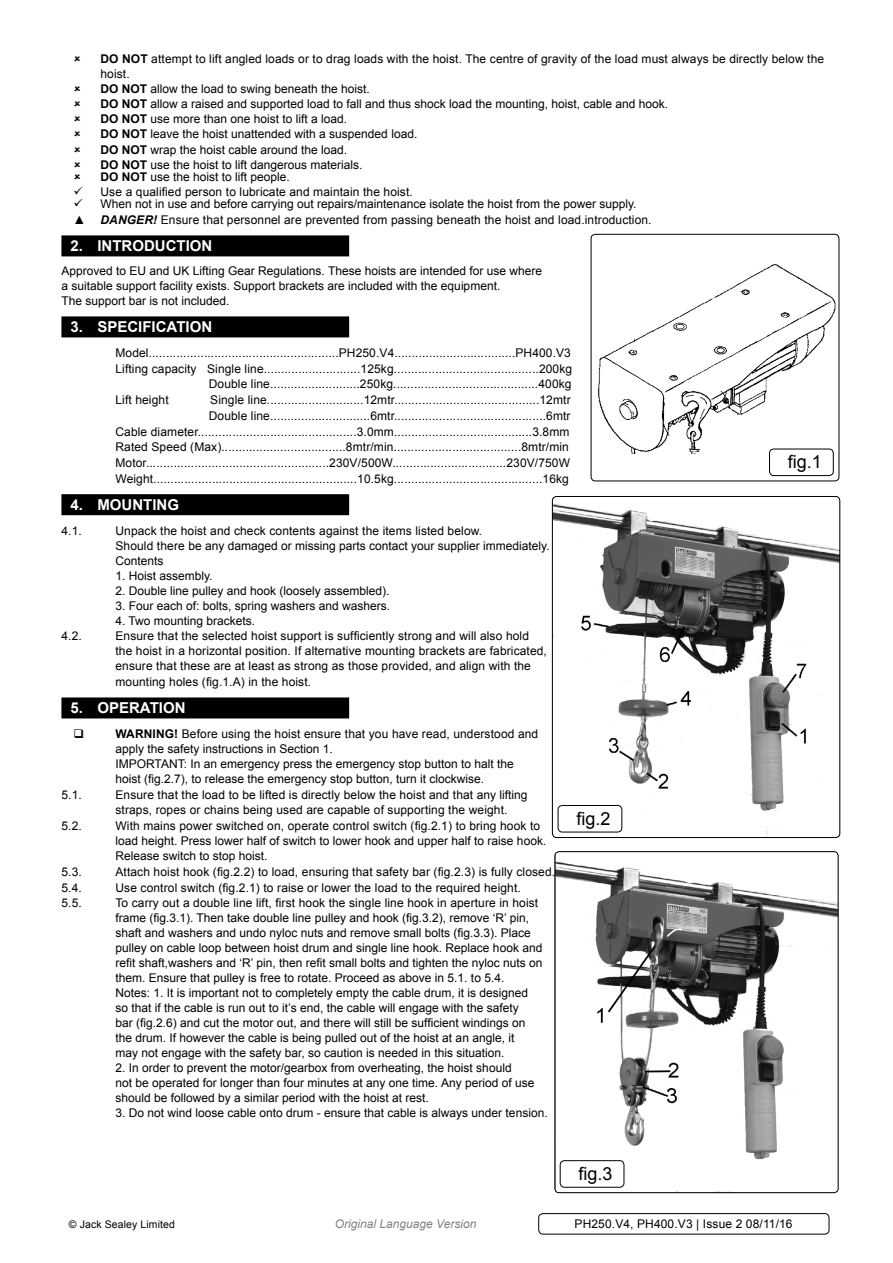
<style>
.page{position:relative;width:893px;height:1263px;background:#fff}
.page>*{position:absolute;margin:0;border:0;box-sizing:border-box;transform-origin:0 0}
.t1{font:18px "Arial";color:#000}
.t2{font:700 15px "Arial";color:#fff}
.t3{font:12px/15px "Arial";color:#000}
.t4{font:italic 12px "Arial";color:#808285}
.t5{font:700 12px "Arial";color:#000}
.t6{font:10.5px "Arial";letter-spacing:.01em;color:#000}
.s1{font-weight:700}
.s2{font-weight:700;font-style:italic}
</style>
<div class="page">
<div style="left:61px;top:235px;width:288px;height:21px;background:#000"></div>
<div style="left:61px;top:316px;width:288px;height:21px;background:#000"></div>
<div style="left:61px;top:494px;width:288px;height:21px;background:#000"></div>
<div style="left:61px;top:697px;width:288px;height:21px;background:#000"></div>
<img style="left:597px;top:264px;width:239px;height:189px">
<div style="left:591px;top:234px;width:248px;height:247px;border:1px solid #000;border-radius:4px"></div>
<div style="left:769px;top:449px;width:65px;height:27px;border:1px solid #000;border-radius:4px"></div>
<img style="left:552px;top:496px;width:288px;height:341px">
<div style="left:552px;top:496px;width:288px;height:342px;border:1px solid #000;border-radius:4px"></div>
<img style="left:556px;top:852px;width:282px;height:341px">
<div style="left:554px;top:851px;width:284px;height:342px;border:1px solid #000;border-radius:4px"></div>
<div style="left:558px;top:805px;width:64px;height:27px;border:1px solid #000;border-radius:4px"></div>
<div style="left:560px;top:1160px;width:64px;height:27px;border:1px solid #000;border-radius:4px"></div>
<div style="left:538px;top:1213px;width:291px;height:21px;border:1px solid #000;border-radius:4px"></div>
<p class="t3" style="left:100px;top:51px;width:725px"><span class="s1">DO NOT</span> attempt to lift angled loads or to drag loads with the hoist. The centre of gravity of the load must always be directly below the hoist.<br><span class="s1">DO NOT</span> allow the load to swing beneath the hoist.<br><span class="s1">DO NOT</span> allow a raised and supported load to fall and thus shock load the mounting, hoist, cable and hook.<br><span class="s1">DO NOT</span> use more than one hoist to lift a load.<br><span class="s1">DO NOT</span> leave the hoist unattended with a suspended load.<br><span class="s1">DO NOT</span> wrap the hoist cable around the load.<br><span class="s1">DO NOT</span> use the hoist to lift dangerous materials.</p>
<p class="t3" style="left:101px;top:169px;width:314px;line-height:15.8px"><span class="s1">DO NOT</span> use the hoist to lift people.<br>Use a qualified person to lubricate and maintain the hoist.</p>
<p class="t3" style="left:100px;top:197px;width:538px">When not in use and before carrying out repairs/maintenance isolate the hoist from the power supply.</p>
<p class="t3" style="left:73px;top:213px;width:580px">▲ <span class="s2">DANGER!</span> Ensure that personnel are prevented from passing beneath the hoist and load.introduction.</p>
<p class="t2" style="left:70px;top:236px;width:131px">2. INTRODUCTION</p>
<p class="t3" style="left:61px;top:264px;width:482px">Approved to EU and U K Lifting Gear Regulations. These hoists are intended for use where a suitable support facility exists. Support brackets are included with the equipment.<br>The support bar is not included.</p>
<p class="t2" style="left:70px;top:317px;width:131px">3. SPECIFICATION</p>
<p class="t3" style="left:115px;top:345px;width:457px">Model.......................................................PH250.V4...................................PH400.V3</p>
<p class="t3" style="left:61px;top:361px;width:32px">L</p>
<p class="t3" style="left:122px;top:361px;width:451px;line-height:15.8px;text-align:right">ifting capacity Single line............................125kg..........................................200kg<br>Double line..........................250kg..........................................400kg</p>
<p class="t3" style="left:61px;top:393px;width:32px">L</p>
<p class="t3" style="left:122px;top:393px;width:48px">ift height</p>
<p class="t3" style="left:115px;top:392px;width:457px;line-height:15.8px;text-align:right">Single line............................12mtr..........................................12mtr<br>Double line.............................6mtr............................................6mtr<br>Cable diameter..............................................3.0mm........................................3.8mm Rated Speed (Max)....................................8mtr/min.....................................8mtr/min Motor.....................................................230V/500W.................................230V/750W Weight...........................................................10.5kg...........................................16kg</p>
<p class="t2" style="left:70px;top:495px;width:110px">4. MOUNTING</p>
<p class="t3" style="left:61px;top:523px;width:40px">4.1. U</p>
<p class="t3" style="left:124px;top:523px;width:359px">npack the hoist and check contents against the items listed below.</p>
<p class="t3" style="left:61px;top:539px;width:32px">S</p>
<p class="t3" style="left:124px;top:539px;width:428px">hould there be any damaged or missing parts contact your supplier immediately.</p>
<p class="t3" style="left:61px;top:554px;width:33px">C</p>
<p class="t3" style="left:124px;top:554px;width:41px">ontents</p>
<p class="t3" style="left:115px;top:569px;width:99px">1. Hoist assembly.</p>
<p class="t3" style="left:115px;top:584px;width:276px">2. Double line pulley and hook (loosely assembled).</p>
<p class="t3" style="left:115px;top:599px;width:276px">3. Four each of: bolts, spring washers and washers.</p>
<p class="t3" style="left:115px;top:614px;width:141px">4. Two mounting brackets.</p>
<p class="t3" style="left:61px;top:629px;width:22px">4.2.</p>
<p class="t3" style="left:115px;top:629px;width:433px">Ensure that the selected hoist support is sufficiently strong and will also hold the hoist in a horizontal position. If alternative mounting brackets are fabricated, ensure that these are at least as strong as those provided, and align with the mounting holes (fig.1.A) in the hoist.</p>
<p class="t2" style="left:70px;top:698px;width:104px">5. OPERATION</p>
<p class="t5" style="left:115px;top:726px;width:11px">WAR</p>
<h1 class="t1" style="left:788px;top:450px;width:36px">fig.1</h1>
<p class="t3" style="left:115px;top:726px;width:424px;text-indent:28px"><span class="s1">NING!</span> Before using the hoist ensure that you have read, understood and apply the safety instructions in Section 1.</p>
<p class="t3" style="left:61px;top:756px;width:24px">IM</p>
<p class="t3" style="left:129px;top:756px;width:18px">PORT</p>
<p class="t3" style="left:115px;top:756px;width:400px;text-indent:46px">ANT: I n an emergency press the emergency stop button to halt the hoist (fig.2.7), to release the emergency stop button, turn it clockwise.</p>
<p class="t3" style="left:61px;top:787px;width:40px">5.1. E</p>
<p class="t3" style="left:115px;top:787px;width:414px;line-height:15.8px;text-indent:8px">nsure that the load to be lifted is directly below the hoist and that any lifting straps, ropes or chains being used are capable of supporting the weight.</p>
<h1 class="t1" style="left:576px;top:807px;width:36px">fig.2</h1>
<p class="t3" style="left:61px;top:819px;width:22px">5.2.</p>
<p class="t3" style="left:115px;top:819px;width:432px">With mains power switched on, operate control switch (fig.2.1) to bring hook to load height. Press lower half of switch to lower hook and upper half to raise hook.</p>
<p class="t3" style="left:65px;top:849px;width:31px">R</p>
<p class="t3" style="left:124px;top:849px;width:145px">elease switch to stop hoist.</p>
<p class="t3" style="left:61px;top:864px;width:22px">5.3.</p>
<p class="t3" style="left:115px;top:864px;width:441px">Attach hoist hook (fig.2.2) to load, ensuring that safety bar (fig.2.3) is fully closed.</p>
<p class="t3" style="left:61px;top:880px;width:22px">5.4.</p>
<p class="t3" style="left:115px;top:880px;width:407px">Use control switch (fig.2.1) to raise or lower the load to the required height.</p>
<p class="t3" style="left:61px;top:896px;width:22px">5.5.</p>
<p class="t3" style="left:115px;top:896px;width:429px">To carry out a double line lift, first hook the single line hook in aperture in hoist frame (fig.3.1). Then take double line pulley and hook (fig.3.2), remove ‘R’ pin, shaft and washers and undo nyloc nuts and remove small bolts (fig.3.3). Place pulley on cable loop between hoist drum and single line hook. Replace hook and refit shaft,washers and ‘R’ pin, then refit small bolts and tighten the nyloc nuts on them. Ensure that pulley is free to rotate. Proceed as above in 5.1. to 5.4.</p>
<p class="t3" style="left:61px;top:986px;width:32px">N</p>
<p class="t3" style="left:115px;top:986px;width:414px;text-indent:9px">otes: 1. It is important not to completely empty the cable drum, it is designed so that if the cable is run out to it’s end, the cable will engage with the safety bar (fig.2.6) and cut the motor out, and there will still be sufficient windings on the drum. If however the cable is being pulled out of the hoist at an angle, it may not engage with the safety bar, so caution is needed in this situation.</p>
<p class="t3" style="left:115px;top:1061px;width:420px">2. In order to prevent the motor/gearbox from overheating, the hoist should<br>not be operated for longer than four minutes at any one time. Any period of use should be followed by a similar period with the hoist at rest.</p>
<p class="t3" style="left:115px;top:1106px;width:434px">3. Do not wind loose cable onto drum - ensure that cable is always under tension.</p>
<h1 class="t1" style="left:579px;top:1162px;width:36px">fig.3</h1>
<p class="t6" style="left:69px;top:1218px;width:108px">© Jack Sealey Limited</p>
<p class="t4" style="left:335px;top:1216px;width:143px">Original Language Version</p>
<p class="t3" style="left:575px;top:1217px;width:220px">PH250.V4, PH400.V3 | Issue 2 08/11/16</p>
</div>
